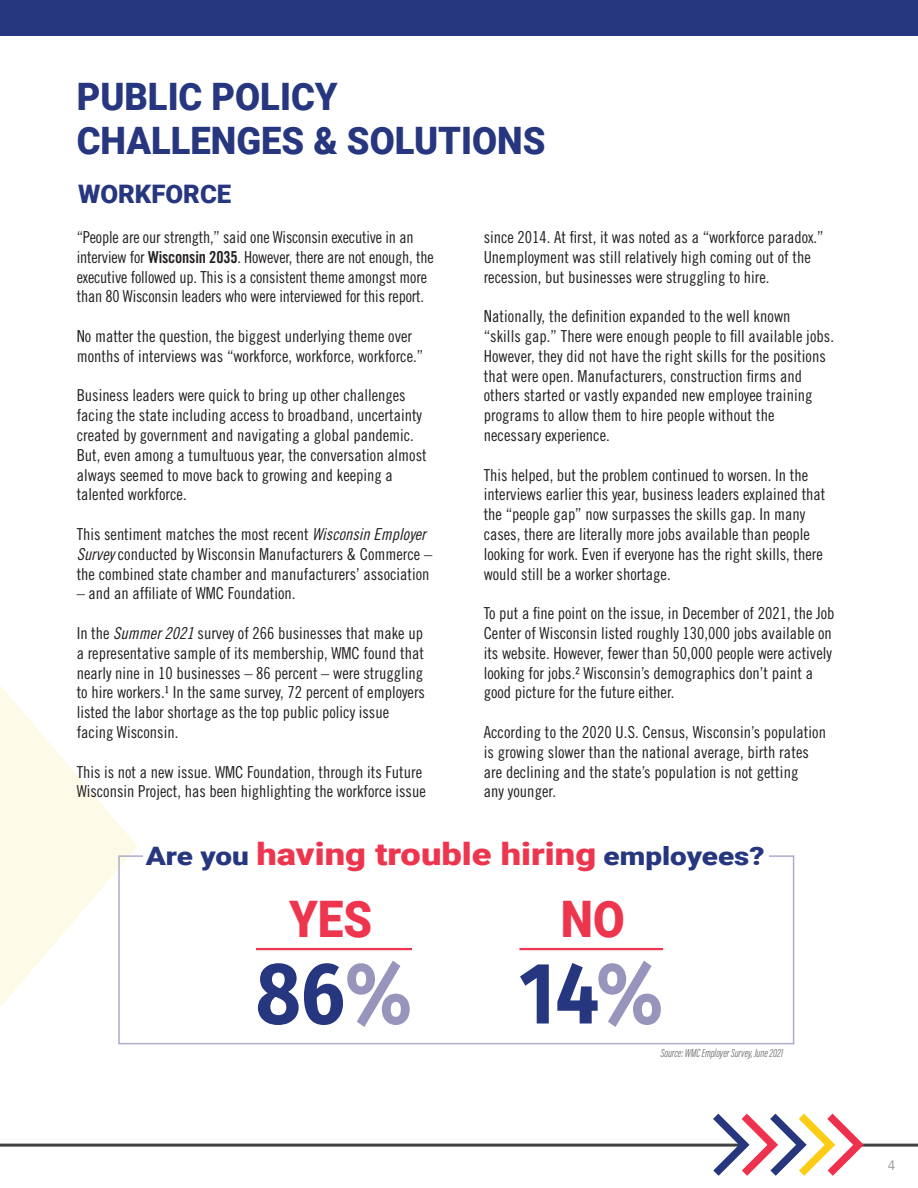
<style>
.page{position:relative;width:918px;height:1188px;background:#fff}
.page>*{position:absolute;margin:0;border:0;box-sizing:border-box;transform-origin:0 0}
.t1{font:700 87.3px "Fira Sans";color:#26367f;scale:.89 1}
.t2{font:900 50.4px "Roboto";color:#ee354e;scale:.91 1}
.t3{font:900 37.8px/43.2px "Roboto";color:#26367f;scale:.96 1}
.t4{font:900 31.05px "Roboto";color:#ee354e;scale:1.17 1}
.t5{font:900 25.5px "Roboto";color:#26367f}
.t6{font:16.5px/19.8px "Trade Gothic LT Std Cn 18";color:#231f20}
.t7{font:13.5px "Avenir LT Std";color:#939598}
.t8{font:12px "Acumin Variable Concept";color:#636366}
.s1{font-family:"Trade Gothic LT Std Bd Cn 20"}
.s2{font-family:"Trade Gothic LT Std Cn 18 Obl"}
.s3{font-size:25.35px;color:#26367f}
.s4{color:#9895bd}
</style>
<div class="page">
<svg style="left:0;top:686px;width:135px;height:158px;fill:#fefae8"></svg>
<svg style="left:0;top:844px;width:138px;height:300px"></svg>
<hr style="left:859px;top:1144px;width:59px;height:3px;background:#414243">
<hr style="left:0;top:1144px;width:744px;height:3px;background:#414243">
<svg style="left:705px;top:1113px;width:164px;height:63px"></svg>
<div style="left:118px;top:855px;width:676px;height:189px;border:2px solid #adaccb"></div>
<hr style="left:256px;top:948px;width:156px;height:2px;background:#ee354e">
<hr style="left:519px;top:948px;width:144px;height:2px;background:#ee354e">
<div style="left:143px;top:843px;width:625px;height:30px;background:#fff"></div>
<div style="left:0;top:0;width:918px;height:36px;background:#26367f"></div>
<h3 class="t3" style="left:77px;top:74px;width:490px">PUBLIC POLICY<br>CHALLENGES &amp; SOLUTIONS</h3>
<h3 class="t5" style="left:78px;top:176px;width:155px">WORKFORCE</h3>
<p class="t6" style="left:77px;top:227px;width:359px">“People are our strength,” said one Wisconsin executive in an interview for <span class="s1">Wisconsin 2035</span>. However, there are not enough, the executive followed up. This is a consistent theme amongst more than 80 Wisconsin leaders who were interviewed for this report.</p>
<p class="t6" style="left:77px;top:326px;width:348px">No matter the question, the biggest underlying theme over months of interviews was “workforce, workforce, workforce.”</p>
<p class="t6" style="left:77px;top:385px;width:352px">Business leaders were quick to bring up other challenges facing the state including access to broadband, uncertainty created by government and navigating a global pandemic.<br>But, even among a tumultuous year, the conversation almost always seemed to move back to growing and keeping a talented workforce.</p>
<p class="t6" style="left:77px;top:524px;width:357px">This sentiment matches the most recent <span class="s2">Wisconsin Employer<br>Survey</span> conducted by Wisconsin Manufacturers &amp; Commerce – the combined state chamber and manufacturers’ association</p>
<p class="t6" style="left:77px;top:583px;width:220px">– and an affiliate of WMC Foundation.</p>
<p class="t6" style="left:77px;top:623px;width:350px">In the <span class="s2">Summer 2021</span> survey of 266 businesses that make up a representative sample of its membership, WMC found that nearly nine in 10 businesses – 86 percent – were struggling to hire workers.¹ In the same survey, 72 percent of employers listed the labor shortage as the top public policy issue facing Wisconsin.</p>
<p class="t6" style="left:77px;top:762px;width:351px">This is not a new issue. WMC Foundation, through its Future<br>Wisconsin Project, has been highlighting the workforce issue</p>
<p class="t6" style="left:484px;top:227px;width:341px">since 2014. At first, it was noted as a “workforce paradox.”<br>Unemployment was still relatively high coming out of the recession, but businesses were struggling to hire.</p>
<p class="t6" style="left:484px;top:306px;width:352px">Nationally, the definition expanded to the well known<br>“skills gap.” There were enough people to fill available jobs.<br>However, they did not have the right skills for the positions that were open. Manufacturers, construction firms and others started or vastly expanded new employee training programs to allow them to hire people without the necessary experience.</p>
<p class="t6" style="left:484px;top:465px;width:343px">This helped, but the problem continued to worsen. In the interviews earlier this year, business leaders explained that the “people gap” now surpasses the skills gap. In many cases, there are literally more jobs available than people looking for work. Even if everyone has the right skills, there would still be a worker shortage.</p>
<p class="t6" style="left:484px;top:603px;width:352px">To put a fine point on the issue, in December of 2021, the Job Center of Wisconsin listed roughly 130,000 jobs available on its website. However, fewer than 50,000 people were actively looking for jobs.² Wisconsin’s demographics don’t paint a good picture for the future either.</p>
<p class="t6" style="left:484px;top:722px;width:344px">According to the 2020 U.S. Census, Wisconsin’s population is growing slower than the national average, birth rates are declining and the state’s population is not getting<br>any younger.</p>
<h3 class="t4" style="left:146px;top:832px;width:531px"><span class="s3">Are you</span> having trouble hiring <span class="s3">employees?</span></h3>
<h2 class="t2" style="left:289px;top:883px;width:93px">YES</h2>
<h1 class="t1" style="left:256px;top:920px;width:177px">86<span class="s4">%</span></h1>
<h2 class="t2" style="left:561px;top:883px;width:72px">NO</h2>
<h1 class="t1" style="left:519px;top:920px;width:163px">14<span class="s4">%</span></h1>
<p class="t8" style="left:661px;top:1044px;width:124px">Source: WMC Employer Survey, June 2021</p>
<p class="t7" style="left:888px;top:1157px;width:9px">4</p>
</div>
